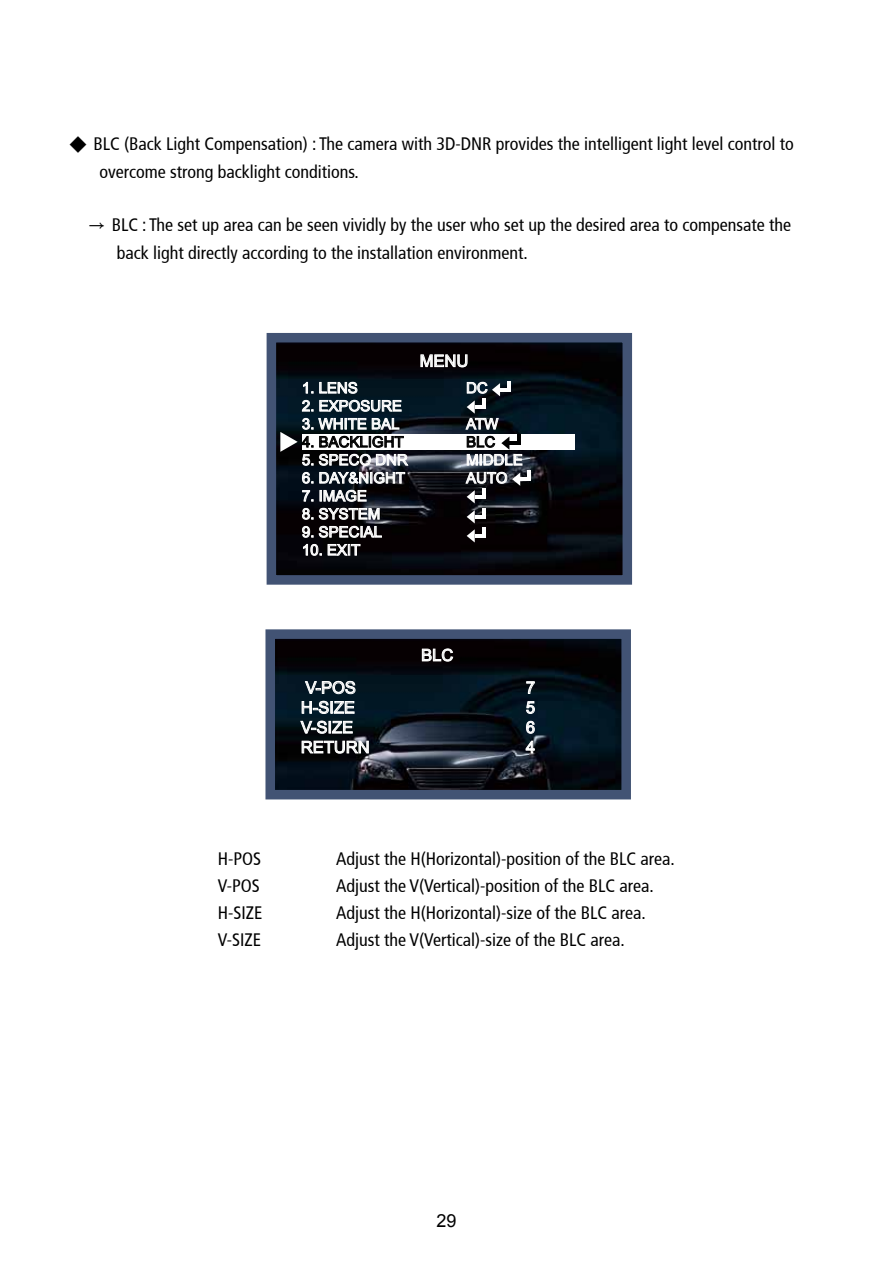
<style>
.page{position:relative;width:893px;height:1263px;background:#fff}
.page>*{position:absolute;margin:0;border:0;box-sizing:border-box;transform-origin:0 0}
.t1{font:condensed 18px/27px "Frutiger";color:#000}
.t2{font:18px "Arial";color:#000}
.t3{font:16.5px/19.8px "Arial";color:#fff}
.t4{font:15px/18px "Arial";color:#fff}
.t5{font:15px "Arial";color:#000}
.s1{font-family:"Malgun Gothic";font-stretch:normal}
</style>
<div class="page">
<img style="left:276px;top:640px;width:344px;height:148px">
<div style="left:265px;top:629px;width:366px;height:170px;border:10px solid #425374"></div>
<svg style="left:422px;top:648px;width:32px;height:14px"></svg>
<svg style="left:301px;top:680px;width:55px;height:34px"></svg>
<svg style="left:300px;top:720px;width:69px;height:34px"></svg>
<svg style="left:526px;top:681px;width:9px;height:13px"></svg>
<svg style="left:526px;top:701px;width:9px;height:13px"></svg>
<svg style="left:526px;top:720px;width:9px;height:14px"></svg>
<svg style="left:525px;top:740px;width:10px;height:14px"></svg>
<img style="left:278px;top:344px;width:343px;height:230px">
<div style="left:267px;top:333px;width:365px;height:252px;border:10px solid #425374"></div>
<svg style="left:420px;top:351px;width:48px;height:17px"></svg>
<div style="left:302px;top:434px;width:273px;height:16px;background:#fff"></div>
<svg style="left:280px;top:381px;width:129px;height:175px"></svg>
<svg style="left:465px;top:381px;width:66px;height:161px"></svg>
<p class="t1" style="left:99px;top:130px;width:696px;line-height:27.9px;text-indent:-30px"><span class="s1">◆</span> BLC (Back Light Compensation) : The camera with 3D-DNR provides the intelligent light level control to overcome strong backlight conditions.</p>
<p class="t1" style="left:117px;top:211px;width:676px;line-height:27.9px;text-indent:-29px"><span class="s1">→</span> BLC : The set up area can be seen vividly by the user who set up the desired area to compensate the back light directly according to the installation environment.</p>
<p class="t4" style="left:302px;top:379px;width:57px">1. LENS</p>
<p class="t4" style="left:302px;top:397px;width:102px">2. EXPOSURE</p>
<p class="t4" style="left:302px;top:415px;width:99px">3. WHITE BAL</p>
<p class="t5" style="left:302px;top:432px;width:103px">4. BACKLIGHT</p>
<p class="t4" style="left:302px;top:451px;width:107px">5. SPECO DNR</p>
<p class="t4" style="left:302px;top:469px;width:105px">6. DAY&amp;NIGHT</p>
<p class="t4" style="left:302px;top:487px;width:67px">7. IMAGE</p>
<p class="t4" style="left:302px;top:505px;width:80px">8. SYSTEM</p>
<p class="t4" style="left:302px;top:523px;width:82px">9. SPECIAL</p>
<p class="t4" style="left:302px;top:541px;width:60px">10. EXIT</p>
<p class="t3" style="left:420px;top:351px;width:50px">MENU</p>
<p class="t4" style="left:466px;top:379px;width:23px">DC</p>
<p class="t4" style="left:466px;top:415px;width:34px">ATW</p>
<p class="t5" style="left:466px;top:432px;width:31px">BLC</p>
<p class="t4" style="left:466px;top:451px;width:58px">MIDDLE<br>AUTO</p>
<p class="t3" style="left:421px;top:645px;width:34px">BLC</p>
<p class="t3" style="left:301px;top:678px;width:70px">V-POS<br>H-SIZE<br>V-SIZE<br>RETURN</p>
<p class="t3" style="left:526px;top:678px;width:11px;text-align:justify">7<br>5<br>6<br>4</p>
<p class="t1" style="left:218px;top:845px;width:46px">H-POS<br>V-POS<br>H-SIZE<br>V-SIZE</p>
<p class="t1" style="left:336px;top:845px;width:340px">Adjust the H(Horizontal)-position of the BLC area.<br>Adjust the V(Vertical)-position of the BLC area.<br>Adjust the H(Horizontal)-size of the BLC area.<br>Adjust the V(Vertical)-size of the BLC area.</p>
<p class="t2" style="left:436px;top:1209px;width:22px">29</p>
</div>
